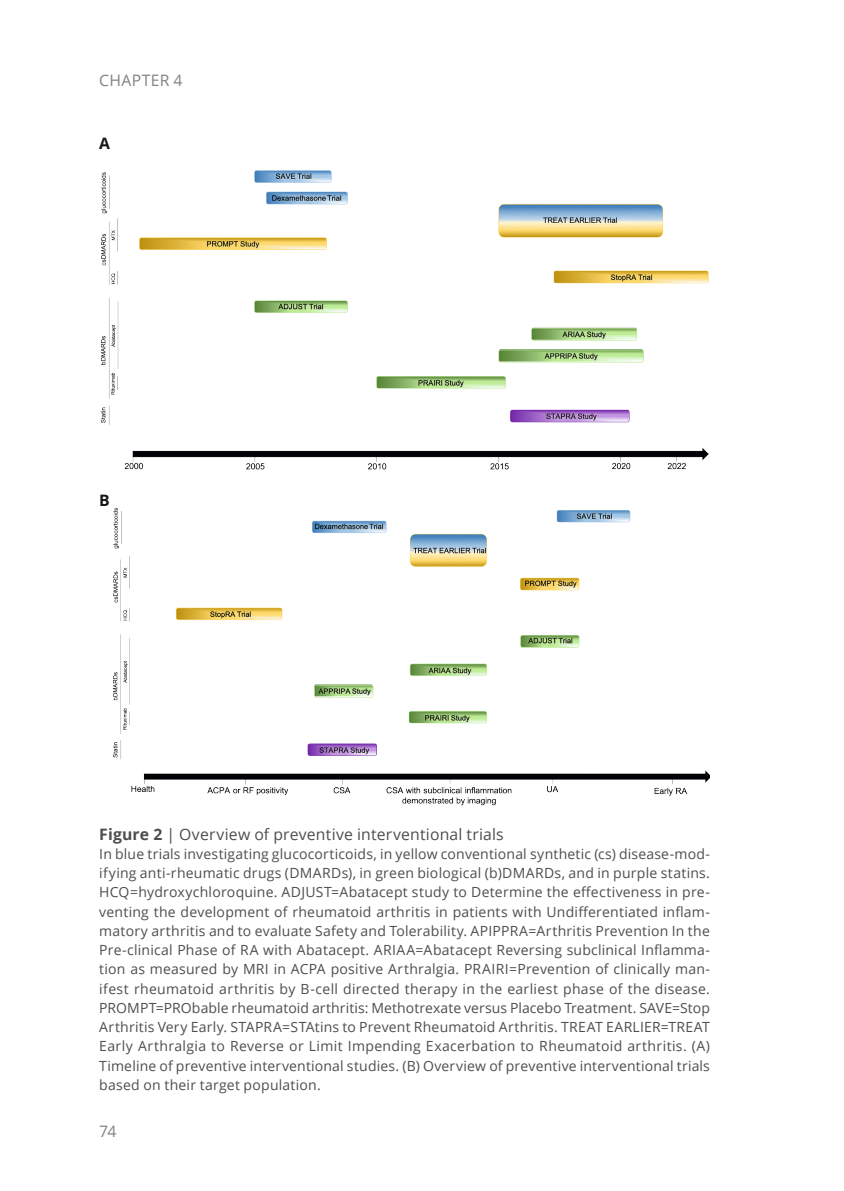
<style>
.page{position:relative;width:844px;height:1191px;background:#fff}
.page>*{position:absolute;margin:0;border:0;box-sizing:border-box;transform-origin:0 0}
.t1{font:15.75px "Open Sans";letter-spacing:.01em;color:#4e4e4d}
.t2{font:15.75px "Open Sans";letter-spacing:.02em;color:#818281}
.t3{font:700 15.75px "Open Sans";color:#151616}
.t4{font:14px/19.2px "Open Sans";letter-spacing:.015em;color:#4e4e4d;text-align:justify}
.s1{font-weight:700}
</style>
<div class="page">
<img style="left:101px;top:170px;width:607px;height:300px">
<img style="left:113px;top:508px;width:596px;height:298px">
<p class="t2" style="left:99px;top:70px;width:85px">CHAPTER 4</p>
<p class="t3" style="left:99px;top:132px;width:12px">A</p>
<p class="t3" style="left:99px;top:489px;width:12px">B</p>
<p class="t1" style="left:99px;top:823px;width:406px"><span class="s1">Figure 2</span> | Overview of preventive interventional trials</p>
<p class="t4" style="left:99px;top:843px;width:612px">In blue trials investigating glucocorticoids, in yellow conventional synthetic (cs) disease-mod&shy;ifying anti-rheumatic drugs (DMARDs), in green biological (b)DMARDs, and in purple statins.<br>HCQ=hydroxychloroquine. ADJUST=Abatacept study to Determine the effectiveness in pre&shy;venting the development of rheumatoid arthritis in patients with Undifferentiated inflam&shy;matory arthritis and to evaluate Safety and Tolerability. APIPPRA=Arthritis Prevention In the Pre-clinical Phase of RA with Abatacept. ARIAA=Abatacept Reversing subclinical Inflamma&shy;tion as measured by MRI in ACPA positive Arthralgia. PRAIRI=Prevention of clinically man&shy;ifest rheumatoid arthritis by B-cell directed therapy in the earliest phase of the disease.<br>PROMPT=PRObable rheumatoid arthritis: Methotrexate versus Placebo Treatment. SAVE=Stop Arthritis Very Early. STAPRA=STAtins to Prevent Rheumatoid Arthritis. TREAT EARLIER=TREAT Early Arthralgia to Reverse or Limit Impending Exacerbation to Rheumatoid arthritis. (A)<br>Timeline of preventive interventional studies. (B) Overview of preventive interventional trials based on their target population.</p>
<p class="t2" style="left:99px;top:1120px;width:19px">74</p>
</div>
